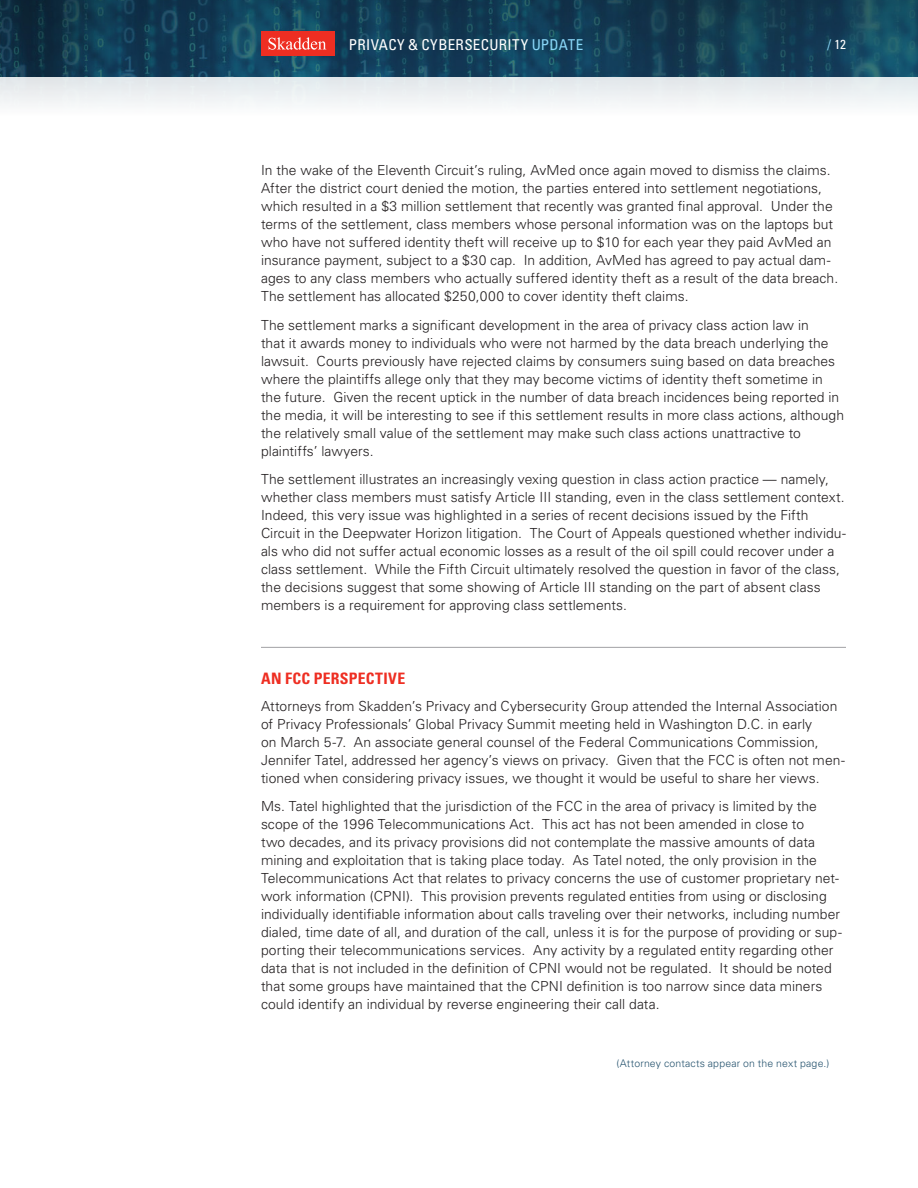
<style>
.page{position:relative;width:918px;height:1188px;background:#fff}
.page>*{position:absolute;margin:0;border:0;box-sizing:border-box;transform-origin:0 0}
.Article_Heading{font:700 condensed 15.75px "Univers LT Std";letter-spacing:.02em;color:#ee2e22}
.t1{font:condensed 15px "Univers LT Std";letter-spacing:.025em;color:#fff}
.Article_Body{font:300 13.8px/18px "Univers LT Std";color:#231f20}
.t2{font:condensed 13.2px "Univers LT Std";color:#fff}
.Body_Paragraph{font:300 10.5px "Univers LT Std";letter-spacing:.015em;color:#27546f}
.s1{color:#89d6f7}
.s2{font-size:13.5px;color:#89d6f7}
</style>
<div class="page">
<img style="left:0;top:0;width:918px;height:104px">
<div style="left:261px;top:31px;width:73px;height:25px;background:#ee2e22"></div>
<svg style="left:268px;top:37px;width:58px;height:13px"></svg>
<hr style="left:261px;top:647px;width:585px;height:1px;background:#a1a1a5">
<p class="t1" style="left:349px;top:35px;width:236px">PRIVACY &amp; CYBERSECURITY <span class="s1">UPDATE</span></p>
<p class="t2" style="left:828px;top:36px;width:20px"><span class="s2">/</span> 12</p>
<p class="Article_Body" style="left:261px;top:161px;width:579px">In the wake of the Eleventh Circuit’s ruling, AvMed once again moved to dismiss the claims.<br>After the district court denied the motion, the parties entered into settlement negotiations, which resulted in a $3 million settlement that recently was granted final approval. Under the terms of the settlement, class members whose personal information was on the laptops but who have not suffered identity theft will receive up to $10 for each year they paid AvMed an insurance payment, subject to a $30 cap. In addition, AvMed has agreed to pay actual dam&shy;ages to any class members who actually suffered identity theft as a result of the data breach.<br>The settlement has allocated $250,000 to cover identity theft claims.</p>
<p class="Article_Body" style="left:261px;top:316px;width:585px">The settlement marks a significant development in the area of privacy class action law in<br>that it awards money to individuals who were not harmed by the data breach underlying the lawsuit. Courts previously have rejected claims by consumers suing based on data breaches where the plaintiffs allege only that they may become victims of identity theft sometime in the future. Given the recent uptick in the number of data breach incidences being reported in the media, it will be interesting to see if this settlement results in more class actions, although the relatively small value of the settlement may make such class actions unattractive to plaintiffs’ lawyers.</p>
<p class="Article_Body" style="left:261px;top:470px;width:586px">The settlement illustrates an increasingly vexing question in class action practice — namely, whether class members must satisfy Article III standing, even in the class settlement context.<br>Indeed, this very issue was highlighted in a series of recent decisions issued by the Fifth Circuit in the Deepwater Horizon litigation. The Court of Appeals questioned whether individu&shy;als who did not suffer actual economic losses as a result of the oil spill could recover under a class settlement. While the Fifth Circuit ultimately resolved the question in favor of the class, the decisions suggest that some showing of Article III standing on the part of absent class members is a requirement for approving class settlements.</p>
<p class="Article_Heading" style="left:261px;top:668px;width:146px">AN FCC PERSPECTIVE</p>
<p class="Article_Body" style="left:261px;top:697px;width:585px">Attorneys from Skadden’s Privacy and Cybersecurity Group attended the Internal Association of Privacy Professionals’ Global Privacy Summit meeting held in Washington D.C. in early<br>on March 5-7. An associate general counsel of the Federal Communications Commission, Jennifer Tatel, addressed her agency’s views on privacy. Given that the FCC is often not men&shy;tioned when considering privacy issues, we thought it would be useful to share her views.</p>
<p class="Article_Body" style="left:261px;top:797px;width:582px">Ms. Tatel highlighted that the jurisdiction of the FCC in the area of privacy is limited by the scope of the 1996 Telecommunications Act. This act has not been amended in close to<br>two decades, and its privacy provisions did not contemplate the massive amounts of data mining and exploitation that is taking place today. As Tatel noted, the only provision in the Telecommunications Act that relates to privacy concerns the use of customer proprietary net&shy;work information (CPNI). This provision prevents regulated entities from using or disclosing individually identifiable information about calls traveling over their networks, including number dialed, time date of all, and duration of the call, unless it is for the purpose of providing or sup&shy;porting their telecommunications services. Any activity by a regulated entity regarding other data that is not included in the definition of CPNI would not be regulated. It should be noted that some groups have maintained that the CPNI definition is too narrow since data miners could identify an individual by reverse engineering their call data.</p>
<p class="Body_Paragraph" style="left:617px;top:1057px;width:214px">(Attorney contacts appear on the next page.)</p>
</div>
